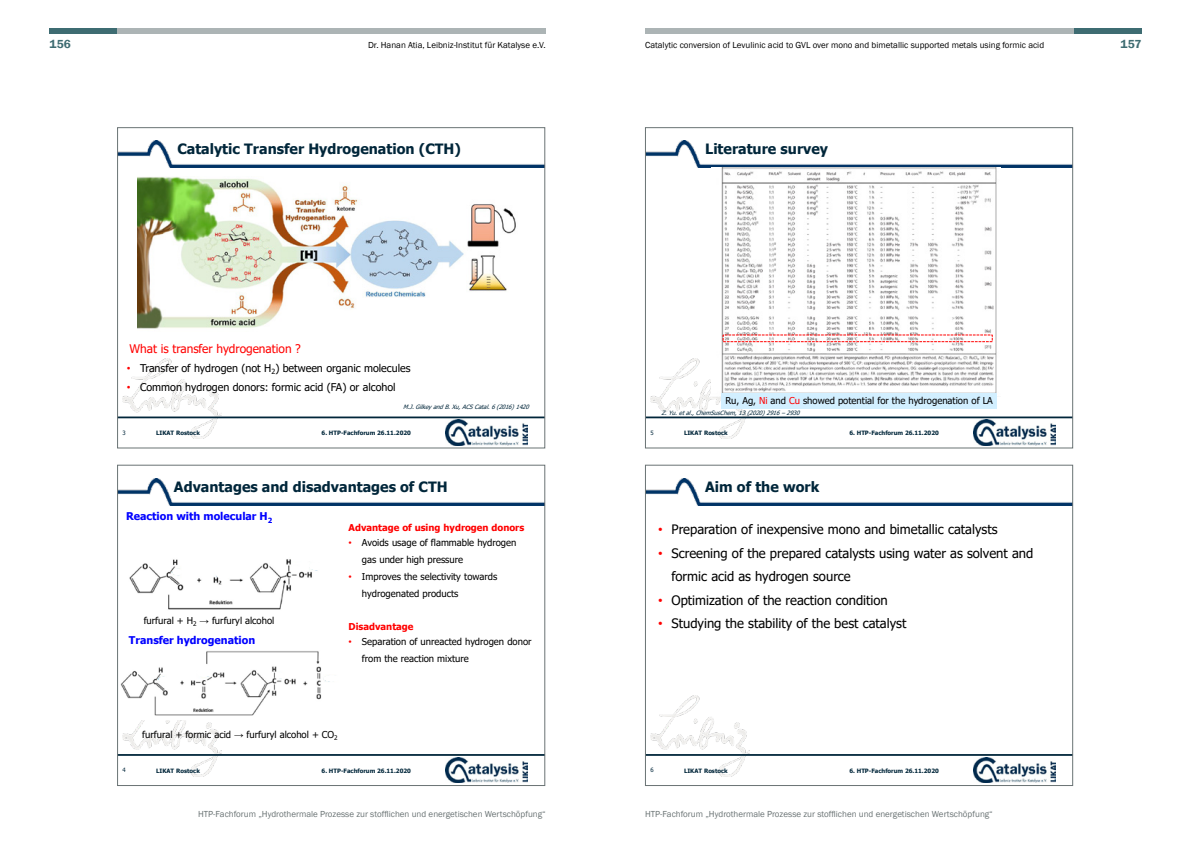
<style>
.page{position:relative;width:1191px;height:842px;background:#fff}
.page>*{position:absolute;margin:0;border:0;box-sizing:border-box;transform-origin:0 0}
.t1{font:700 14.2px "Tahoma";color:#00263a}
.t2{font:13px/23.5px "Tahoma";color:#000}
.t3{font:600 12px "Franklin Gothic";letter-spacing:.005em;color:#3e6c72}
.t4{font:11.9px "Tahoma";color:#f00}
.t5{font:10.7px "Tahoma";color:#000}
.t6{font:700 10.7px "Tahoma";color:#00f}
.t7{font:9.5px/17.1px "Tahoma";color:#000}
.t8{font:700 9.5px "Tahoma";color:#f00}
.t9{font:9px "Franklin Gothic";color:#6a7374}
.t10{font:9px "Franklin Gothic";color:#000}
.t11{font:700 5.9px "Tahoma";color:#00263a}
.t12{font:italic 5.9px "Tahoma";color:#00263a}
.t13{font:5.9px "Tahoma";color:#00263a}
.s1{font-family:"Arial";color:#f00}
.s2{color:#f00}
</style>
<div class="page">
<div style="left:117px;top:28px;width:429px;height:6px;background:#acb4b5"></div>
<div style="left:645px;top:28px;width:428px;height:6px;background:#acb4b5"></div>
<div style="left:1073px;top:28px;width:68px;height:6px;background:#3e6c72"></div>
<div style="left:50px;top:28px;width:67px;height:6px;background:#3e6c72"></div>
<img style="left:119px;top:141px;width:424px;height:27px">
<img style="left:123px;top:358px;width:99px;height:81px">
<hr style="left:118px;top:416px;width:427px;height:2px;background:#00263a">
<img style="left:445px;top:420px;width:83px;height:25px">
<img style="left:137px;top:177px;width:379px;height:152px">
<div style="left:117px;top:127px;width:428px;height:321px;border:1px solid #6a7374"></div>
<img style="left:119px;top:478px;width:424px;height:27px">
<img style="left:123px;top:720px;width:99px;height:56px">
<hr style="left:118px;top:754px;width:427px;height:2px;background:#00263a">
<img style="left:445px;top:757px;width:83px;height:26px">
<img style="left:129px;top:559px;width:189px;height:51px">
<img style="left:120px;top:651px;width:206px;height:65px">
<div style="left:172px;top:568px;width:10px;height:7px;background:#fff;border-radius:50%"></div>
<div style="left:290px;top:552px;width:14px;height:10px;background:#fff;border-radius:50%"></div>
<div style="left:309px;top:562px;width:14px;height:8px;background:#fff;border-radius:50%"></div>
<div style="left:290px;top:565px;width:11px;height:9px;background:#fff;border-radius:50%"></div>
<div style="left:304px;top:555px;width:11px;height:6px;background:#fff;border-radius:50%"></div>
<div style="left:159px;top:676px;width:10px;height:7px;background:#fff;border-radius:50%"></div>
<div style="left:196px;top:668px;width:17px;height:9px;background:#fff;border-radius:50%"></div>
<div style="left:275px;top:672px;width:10px;height:7px;background:#fff;border-radius:50%"></div>
<div style="left:323px;top:675px;width:17px;height:7px;background:#fff;border-radius:50%"></div>
<div style="left:213px;top:553px;width:22px;height:27px;background:#fff;border-radius:50%"></div>
<div style="left:117px;top:465px;width:428px;height:321px;border:1px solid #6a7374"></div>
<img style="left:647px;top:141px;width:424px;height:27px">
<img style="left:650px;top:358px;width:100px;height:81px">
<hr style="left:645px;top:416px;width:427px;height:2px;background:#00263a">
<img style="left:973px;top:420px;width:82px;height:25px">
<img style="left:711px;top:167px;width:289px;height:229px">
<div style="left:721px;top:393px;width:276px;height:16px;background:#d2efff"></div>
<div style="left:645px;top:127px;width:428px;height:321px;border:1px solid #6a7374"></div>
<img style="left:647px;top:478px;width:424px;height:27px">
<img style="left:650px;top:696px;width:100px;height:80px">
<hr style="left:645px;top:754px;width:427px;height:2px;background:#00263a">
<img style="left:973px;top:757px;width:82px;height:26px">
<div style="left:645px;top:465px;width:428px;height:321px;border:1px solid #6a7374"></div>
<p class="t3" style="left:50px;top:37px;width:23px">156</p>
<p class="t10" style="left:368px;top:39px;width:179px">Dr. Hanan Atia, Leibniz-Institut für Katalyse e.V.</p>
<p class="t10" style="left:645px;top:39px;width:400px">Catalytic conversion of Levulinic acid to GVL over mono and bimetallic supported metals using formic acid</p>
<p class="t3" style="left:1120px;top:37px;width:22px">157</p>
<h1 class="t1" style="left:177px;top:139px;width:285px">Catalytic Transfer Hydrogenation (CTH)</h1>
<p class="t4" style="left:129px;top:341px;width:173px">What is transfer hydrogenation ?</p>
<p class="t5" style="left:127px;top:361px;width:285px"><span class="s1">•</span> Transfer of hydrogen (not H<sub>2</sub>) between organic molecules</p>
<p class="t5" style="left:127px;top:380px;width:270px"><span class="s1">•</span> Common hydrogen donors: formic acid (FA) or alcohol</p>
<p class="t12" style="left:403px;top:403px;width:130px">M.J.GilkeyandB.Xu, ACS Catal.6(2016) 1420</p>
<p class="t13" style="left:122px;top:429px;width:5px">3</p>
<p class="t11" style="left:156px;top:429px;width:45px">LIKAT Rostock</p>
<p class="t11" style="left:322px;top:429px;width:91px">6. HTP-Fachforum 26.11.2020</p>
<h1 class="t1" style="left:174px;top:477px;width:275px">Advantages and disadvantages of CTH</h1>
<p class="t6" style="left:126px;top:509px;width:148px">Reaction with molecular H<sub>2</sub></p>
<p class="t7" style="left:144px;top:612px;width:132px">furfural + H<sub>2</sub> → furfuryl alcohol</p>
<p class="t6" style="left:129px;top:633px;width:128px">Transfer hydrogenation</p>
<p class="t8" style="left:348px;top:521px;width:177px">Advantage of using hydrogen donors</p>
<p class="t7" style="left:362px;top:534px;width:156px;text-indent:-13px"><span class="s1">•</span> Avoids usage of flammable hydrogen gas under high pressure</p>
<p class="t7" style="left:362px;top:568px;width:137px;text-indent:-13px"><span class="s1">•</span> Improves the selectivity towards hydrogenated products</p>
<p class="t8" style="left:348px;top:620px;width:66px">Disadvantage</p>
<p class="t7" style="left:362px;top:633px;width:171px;text-indent:-13px"><span class="s1">•</span> Separation of unreacted hydrogen donor from the reaction mixture</p>
<p class="t7" style="left:142px;top:726px;width:197px">furfural + formic acid → furfuryl alcohol + CO<sub>2</sub></p>
<p class="t13" style="left:122px;top:766px;width:5px">4</p>
<p class="t11" style="left:156px;top:766px;width:45px">LIKAT Rostock</p>
<p class="t11" style="left:322px;top:767px;width:91px">6. HTP-Fachforum 26.11.2020</p>
<h1 class="t1" style="left:705px;top:139px;width:124px">Literature survey</h1>
<p class="t7" style="left:725px;top:393px;width:269px">Ru, Ag, <span class="s2">Ni</span> and <span class="s2">Cu</span> showed potential for the hydrogenation of LA</p>
<p class="t12" style="left:661px;top:409px;width:142px">Z.Yu. etal.,ChemSusChem,13(2020)2916– 2930</p>
<p class="t13" style="left:650px;top:429px;width:5px">5</p>
<p class="t11" style="left:684px;top:429px;width:45px">LIKAT Rostock</p>
<p class="t11" style="left:849px;top:429px;width:91px">6. HTP-Fachforum 26.11.2020</p>
<h1 class="t1" style="left:705px;top:476px;width:116px">Aim of the work</h1>
<h2 class="t2" style="left:658px;top:518px;width:341px"><span class="s1">•</span> Preparation of inexpensive mono and bimetallic catalysts</h2>
<h2 class="t2" style="left:671px;top:542px;width:363px;text-indent:-13px"><span class="s1">•</span> Screening of the prepared catalysts using water as solvent and formic acid as hydrogen source</h2>
<h2 class="t2" style="left:658px;top:589px;width:231px"><span class="s1">•</span> Optimization of the reaction condition</h2>
<h2 class="t2" style="left:658px;top:612px;width:250px"><span class="s1">•</span> Studying the stability of the best catalyst</h2>
<p class="t13" style="left:650px;top:766px;width:5px">6</p>
<p class="t11" style="left:684px;top:766px;width:45px">LIKAT Rostock</p>
<p class="t11" style="left:849px;top:767px;width:91px">6. HTP-Fachforum 26.11.2020</p>
<p class="t9" style="left:198px;top:808px;width:349px">HTP-Fachforum „Hydrothermale Prozesse zur stofflichen und energetischen Wertschöpfung“</p>
<p class="t9" style="left:645px;top:808px;width:349px">HTP-Fachforum „Hydrothermale Prozesse zur stofflichen und energetischen Wertschöpfung“</p>
</div>
